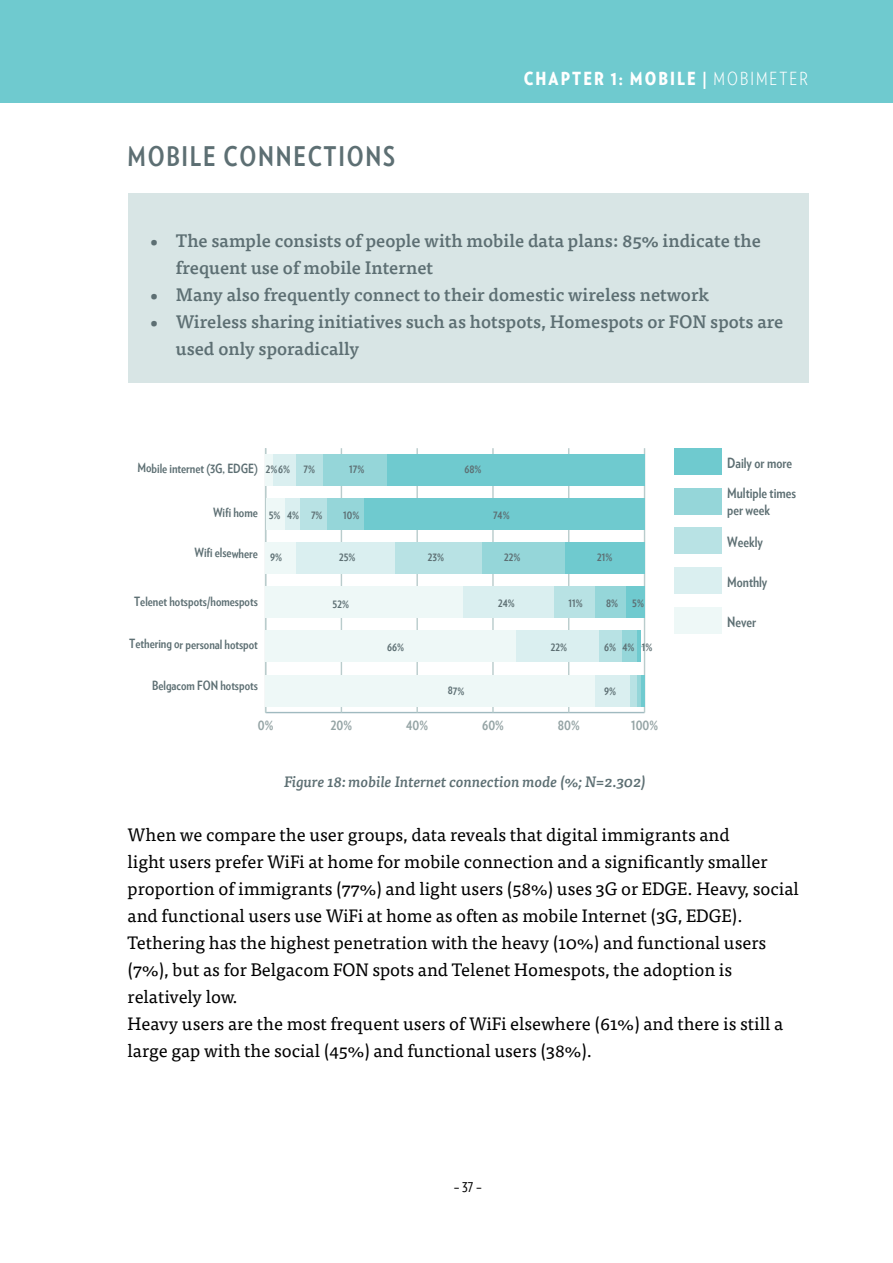
<style>
.page{position:relative;width:893px;height:1263px;background:#fff}
.page>*{position:absolute;margin:0;border:0;box-sizing:border-box;transform-origin:0 0}
.t1{font:700 27px "Verlag Condensed";letter-spacing:.065em;color:#5d6f73}
.t2{font:18px/27px "Tisa OT";color:#000}
.t3{font:500 18px/27px "Tisa OT";color:#5d6f73}
.t4{font:900 18px "Verlag Condensed";letter-spacing:.115em;color:#fff}
.t5{font:italic 500 15px "Tisa OT";color:#5d6f73}
.t6{font:15px "Verlag Condensed";color:#000}
.t7{font:700 14.1px/29.7px "Verlag Condensed";color:#5d6f73}
.t8{font:700 14.1px "Verlag Condensed";color:#95a4a5}
.t9{font:700 12.75px "Verlag Condensed";letter-spacing:-.01em;color:#5d6f73}
.t10{font:700 11.25px "Verlag Condensed";letter-spacing:-.01em;color:#5d6f73}
.s1{font-weight:300}
</style>
<div class="page">
<div style="left:0;top:0;width:893px;height:103px;background:#6fcacf"></div>
<div style="left:128px;top:193px;width:680px;height:189px;background:#d8e5e5"></div>
<hr style="left:266px;top:712px;width:378px;height:1px;background:#a0bac0">
<hr style="left:341px;top:448px;width:1px;height:264px;background:#b9cccc">
<hr style="left:416px;top:448px;width:2px;height:264px;background:#b9cccc">
<hr style="left:492px;top:448px;width:2px;height:264px;background:#b9cccc">
<hr style="left:568px;top:448px;width:1px;height:264px;background:#b9cccc">
<hr style="left:644px;top:448px;width:1px;height:264px;background:#b9cccc">
<hr style="left:265px;top:448px;width:1px;height:264px;background:#b9cccc">
<hr style="left:266px;top:646px;width:378px;height:1px;background:#b9cccc">
<div style="left:674px;top:448px;width:47px;height:27px;background:#6fcacf"></div>
<div style="left:387px;top:454px;width:257px;height:32px;background:#6fcacf"></div>
<div style="left:364px;top:498px;width:280px;height:32px;background:#6fcacf"></div>
<div style="left:565px;top:542px;width:79px;height:32px;background:#6fcacf"></div>
<div style="left:626px;top:586px;width:18px;height:32px;background:#6fcacf"></div>
<hr style="left:637px;top:631px;width:4px;height:31px;background:#6fcacf">
<hr style="left:641px;top:675px;width:3px;height:31px;background:#6fcacf">
<div style="left:674px;top:488px;width:47px;height:26px;background:#95d6d9"></div>
<div style="left:322px;top:454px;width:65px;height:32px;background:#95d6d9"></div>
<div style="left:326px;top:498px;width:38px;height:32px;background:#95d6d9"></div>
<div style="left:482px;top:542px;width:83px;height:32px;background:#95d6d9"></div>
<div style="left:595px;top:586px;width:31px;height:32px;background:#95d6d9"></div>
<div style="left:622px;top:631px;width:15px;height:31px;background:#95d6d9"></div>
<hr style="left:637px;top:675px;width:4px;height:31px;background:#95d6d9">
<div style="left:674px;top:527px;width:47px;height:27px;background:#b8e2e4"></div>
<div style="left:296px;top:454px;width:26px;height:32px;background:#b8e2e4"></div>
<div style="left:300px;top:498px;width:26px;height:32px;background:#b8e2e4"></div>
<div style="left:394px;top:542px;width:88px;height:32px;background:#b8e2e4"></div>
<div style="left:554px;top:586px;width:41px;height:32px;background:#b8e2e4"></div>
<div style="left:599px;top:631px;width:23px;height:31px;background:#b8e2e4"></div>
<div style="left:629px;top:675px;width:8px;height:31px;background:#b8e2e4"></div>
<div style="left:674px;top:567px;width:47px;height:27px;background:#daeff0"></div>
<div style="left:273px;top:454px;width:23px;height:32px;background:#daeff0"></div>
<div style="left:285px;top:498px;width:15px;height:32px;background:#daeff0"></div>
<div style="left:296px;top:542px;width:98px;height:32px;background:#daeff0"></div>
<div style="left:463px;top:586px;width:91px;height:32px;background:#daeff0"></div>
<div style="left:516px;top:631px;width:83px;height:31px;background:#daeff0"></div>
<div style="left:595px;top:675px;width:34px;height:31px;background:#daeff0"></div>
<div style="left:674px;top:607px;width:47px;height:26px;background:#eef8f7"></div>
<div style="left:266px;top:454px;width:7px;height:32px;background:#eef8f7"></div>
<div style="left:266px;top:498px;width:19px;height:32px;background:#eef8f7"></div>
<div style="left:266px;top:542px;width:30px;height:32px;background:#eef8f7"></div>
<div style="left:266px;top:586px;width:197px;height:32px;background:#eef8f7"></div>
<div style="left:266px;top:631px;width:250px;height:31px;background:#eef8f7"></div>
<div style="left:266px;top:675px;width:329px;height:31px;background:#eef8f7"></div>
<h1 class="t1" style="left:127px;top:136px;width:269px">MOBILE CONNECTIONS</h1>
<p class="t4" style="left:524px;top:65px;width:285px">CHAPTER 1: MOBILE | <span class="s1">MOBIMETER</span></p>
<p class="t3" style="left:176px;top:228px;width:586px;text-indent:-27px">• The sample consists of people with mobile data plans: 85% indicate the frequent use of mobile Internet</p>
<p class="t3" style="left:149px;top:282px;width:562px">• Many also frequently connect to their domestic wireless network</p>
<p class="t3" style="left:176px;top:309px;width:609px;text-indent:-27px">• Wireless sharing initiatives such as hotspots, Homespots or FON spots are used only sporadically</p>
<p class="t9" style="left:137px;top:459px;width:122px">Mobile internet (3G, EDGE)</p>
<p class="t9" style="left:213px;top:503px;width:47px">Wifi home</p>
<p class="t9" style="left:195px;top:543px;width:65px;rotate:1deg">Wifi elsewhere</p>
<p class="t9" style="left:134px;top:592px;width:125px">Telenet hotspots/homespots</p>
<p class="t9" style="left:129px;top:634px;width:130px">Tethering or personal hotspot</p>
<p class="t9" style="left:152px;top:676px;width:107px">Belgacom FON hotspots</p>
<p class="t10" style="left:266px;top:461px;width:51px">2%6% 7%</p>
<p class="t10" style="left:269px;top:506px;width:55px">5% 4% 7%</p>
<p class="t10" style="left:349px;top:461px;width:17px">17%</p>
<p class="t10" style="left:343px;top:506px;width:18px">10%</p>
<p class="t10" style="left:464px;top:461px;width:19px">68%</p>
<p class="t10" style="left:493px;top:506px;width:18px">74%</p>
<p class="t10" style="left:270px;top:548px;width:14px">9%</p>
<p class="t10" style="left:339px;top:548px;width:18px">25%</p>
<p class="t10" style="left:428px;top:548px;width:18px">23%</p>
<p class="t10" style="left:504px;top:548px;width:18px">22%</p>
<p class="t10" style="left:597px;top:548px;width:17px">21%</p>
<p class="t10" style="left:333px;top:596px;width:18px">52%</p>
<p class="t10" style="left:387px;top:638px;width:19px">66%</p>
<p class="t10" style="left:448px;top:682px;width:18px">87%</p>
<p class="t10" style="left:498px;top:595px;width:18px">24%</p>
<p class="t10" style="left:568px;top:594px;width:16px">11%</p>
<p class="t10" style="left:606px;top:594px;width:39px">8% 5%</p>
<p class="t10" style="left:551px;top:638px;width:18px">22%</p>
<p class="t10" style="left:604px;top:638px;width:14px">6%</p>
<p class="t10" style="left:604px;top:682px;width:14px">9%</p>
<p class="t10" style="left:642px;top:638px;width:12px">1%</p>
<p class="t10" style="left:622px;top:638px;width:14px">4%</p>
<p class="t8" style="left:258px;top:714px;width:17px">0%</p>
<p class="t8" style="left:331px;top:714px;width:23px">20%</p>
<p class="t8" style="left:406px;top:714px;width:23px">40%</p>
<p class="t8" style="left:482px;top:714px;width:23px">60%</p>
<p class="t8" style="left:558px;top:714px;width:23px">80%</p>
<p class="t8" style="left:631px;top:714px;width:29px">100%</p>
<p class="t5" style="left:284px;top:773px;width:363px">Figure 18: mobile Internet connection mode (%; N=2.302)</p>
<p class="t7" style="left:727px;top:447px;width:70px">Daily or more<br>Multiple times</p>
<p class="t7" style="left:727px;top:494px;width:44px">per week</p>
<p class="t7" style="left:727px;top:527px;width:37px">Weekly</p>
<p class="t7" style="left:727px;top:566px;width:42px">Monthly</p>
<p class="t7" style="left:727px;top:606px;width:31px">Never</p>
<p class="t2" style="left:128px;top:821px;width:673px">When we compare the user groups, data reveals that digital immigrants and<br>light users prefer WiFi at home for mobile connection and a significantly smaller proportion of immigrants (77%) and light users (58%) uses 3G or EDGE. Heavy, social and functional users use WiFi at home as often as mobile Internet (3G, EDGE).<br>Tethering has the highest penetration with the heavy (10%) and functional users (7%), but as for Belgacom FON spots and Telenet Homespots, the adoption is relatively low.<br>Heavy users are the most frequent users of WiFi elsewhere (61%) and there is still a large gap with the social (45%) and functional users (38%).</p>
<p class="t6" style="left:454px;top:1176px;width:30px">– 37 –</p>
</div>
